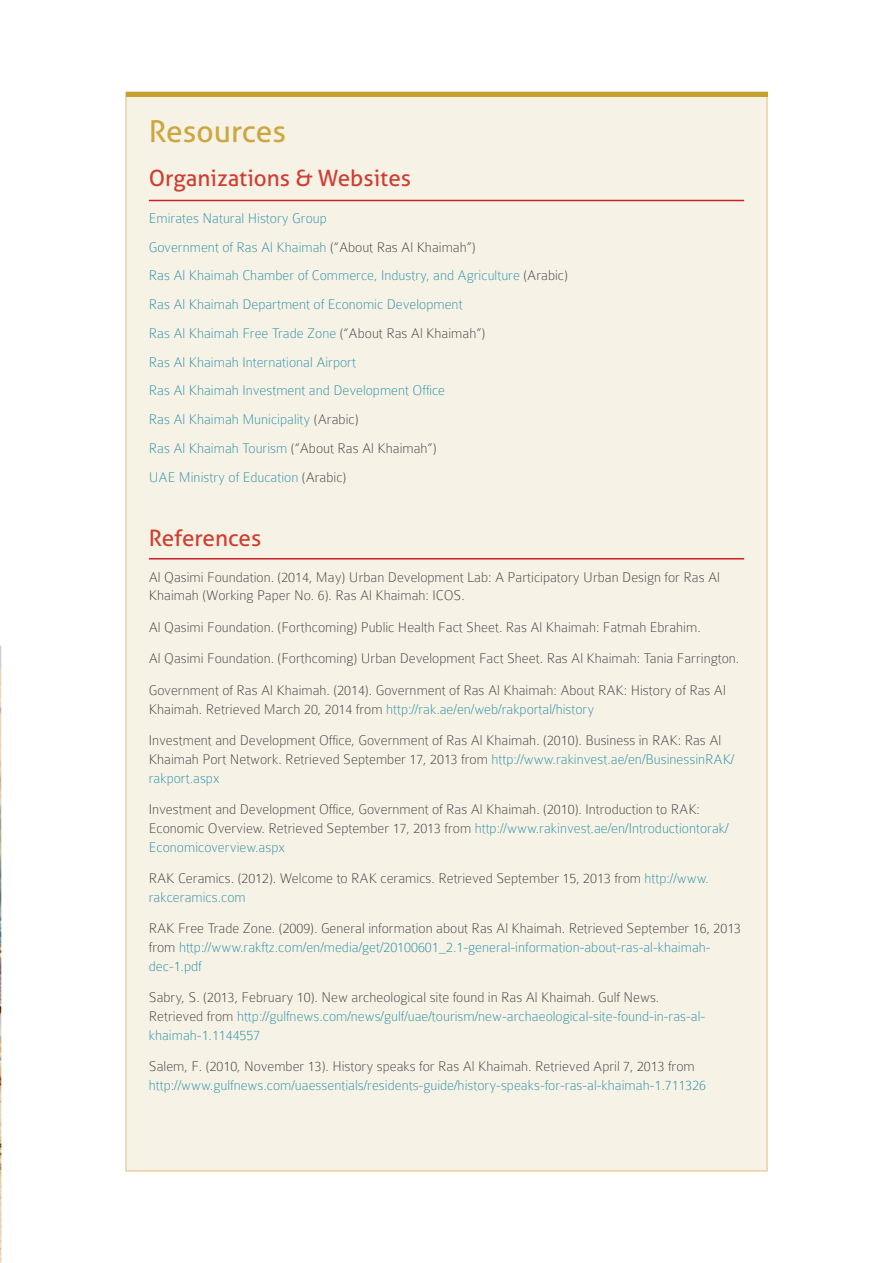
<style>
.page{position:relative;width:893px;height:1263px;background:#fff}
.page>*{position:absolute;margin:0;border:0;box-sizing:border-box;transform-origin:0 0}
.t1{font:30px "Aller";color:#cba83f}
.t2{font:22.5px "Aller";color:#d03e31}
.t3{font:100 15px/28.8px "Colaborate";color:#2890a5}
.t4{font:100 15px/18.8px "Colaborate";color:#414042}
.s1{color:#414042}
.s2{color:#2890a5}
</style>
<div class="page">
<div style="left:125px;top:91px;width:643px;height:1081px;background:#f7f2e6;border:2px solid #e6d1a3"></div>
<hr style="left:126px;top:92px;width:641px;height:4px;background:#c7a12e">
<hr style="left:149px;top:200px;width:595px;height:1px;background:#cc2027">
<hr style="left:149px;top:558px;width:595px;height:1px;background:#cc2027">
<img style="left:0;top:1118px;width:1px;height:145px">
<svg style="left:0;top:645px;width:1px;height:473px"></svg>
<h1 class="t1" style="left:149px;top:113px;width:139px">Resources</h1>
<h2 class="t2" style="left:149px;top:164px;width:264px">Organizations &amp; Websites</h2>
<p class="t3" style="left:149px;top:204px;width:421px">Emirates Natural History Group<br>Government of Ras Al Khaimah <span class="s1">(“About Ras Al Khaimah”)<br></span>Ras Al Khaimah Chamber of Commerce, Industry, and Agriculture <span class="s1">(Arabic)<br></span>Ras Al Khaimah Department of Economic Development<br>Ras Al Khaimah Free Trade Zone <span class="s1">(“About Ras Al Khaimah”)<br></span>Ras Al Khaimah International Airport<br>Ras Al Khaimah Investment and Development Office<br>Ras Al Khaimah Municipality <span class="s1">(Arabic)<br></span>Ras Al Khaimah Tourism <span class="s1">(“About Ras Al Khaimah”)<br></span>UAE Ministry of Education <span class="s1">(Arabic)</span></p>
<h2 class="t2" style="left:149px;top:524px;width:114px">References</h2>
<p class="t4" style="left:149px;top:567px;width:573px">Al Qasimi Foundation. (2014, May) Urban Development Lab: A Participatory Urban Design for Ras Al<br>Khaimah (Working Paper No. 6). Ras Al Khaimah: ICOS.</p>
<p class="t4" style="left:149px;top:611px;width:592px;line-height:31.5px">Al Qasimi Foundation. (Forthcoming) Public Health Fact Sheet. Ras Al Khaimah: Fatmah Ebrahim.<br>Al Qasimi Foundation. (Forthcoming) Urban Development Fact Sheet. Ras Al Khaimah: Tania Farrington.<br>Government of Ras Al Khaimah. (2014). Government of Ras Al Khaimah: About RAK: History of Ras Al</p>
<p class="t4" style="left:149px;top:693px;width:574px;line-height:31.5px">Khaimah. Retrieved March 20, 2014 from <span class="s2">http://rak.ae/en/web/rakportal/history<br></span>Investment and Development Office, Government of Ras Al Khaimah. (2010). Business in RAK: Ras Al</p>
<p class="t3" style="left:149px;top:750px;width:587px;line-height:18.8px"><span class="s1">Khaimah Port Network. Retrieved September 17, 2013 from</span> http://www.rakinvest.ae/en/BusinessinRAK/ rakport.aspx</p>
<p class="t4" style="left:149px;top:800px;width:581px">Investment and Development Office, Government of Ras Al Khaimah. (2010). Introduction to RAK:<br>Economic Overview. Retrieved September 17, 2013 from <span class="s2">http://www.rakinvest.ae/en/Introductiontorak/<br>Economicoverview.aspx</span></p>
<p class="t4" style="left:149px;top:869px;width:562px">RAK Ceramics. (2012). Welcome to RAK ceramics. Retrieved September 15, 2013 from <span class="s2">http://www. rakceramics.com</span></p>
<p class="t3" style="left:149px;top:919px;width:594px;line-height:18.8px"><span class="s1">RAK Free Trade Zone. (2009). General information about Ras Al Khaimah. Retrieved September 16, 2013 from</span> http://www.rakftz.com/en/media/get/20100601_2.1-general-information-about-ras-al-khaimah&shy;dec-1.pdf</p>
<p class="t3" style="left:149px;top:988px;width:558px;line-height:18.8px"><span class="s1">Sabry, S. (2013, February 10). New archeological site found in Ras Al Khaimah. Gulf News.<br>Retrieved from</span> http://gulfnews.com/news/gulf/uae/tourism/new-archaeological-site-found-in-ras-al&shy;khaimah-1.1144557</p>
<p class="t4" style="left:149px;top:1057px;width:547px">Salem, F. (2010, November 13). History speaks for Ras Al Khaimah. Retrieved April 7, 2013 from</p>
<p class="t3" style="left:149px;top:1071px;width:559px">http://www.gulfnews.com/uaessentials/residents-guide/history-speaks-for-ras-al-khaimah-1.711326</p>
</div>
